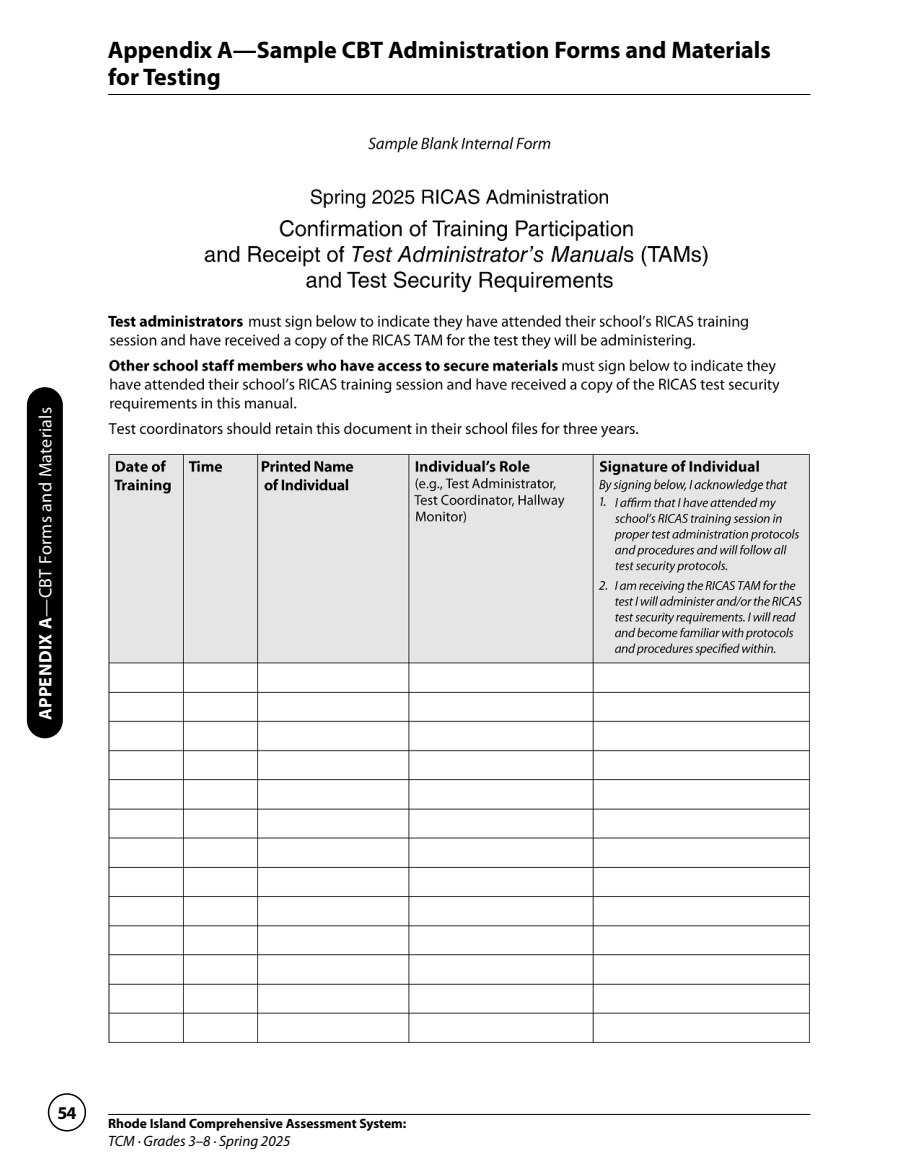
<style>
.page{position:relative;width:905px;height:1175px;background:#fff}
.page>*{position:absolute;margin:0;border:0;box-sizing:border-box;transform-origin:0 0}
.t1{font:700 24px/27px "Myriad Pro";color:#000}
.t2{font:18px "Myriad Pro";letter-spacing:.015em;color:#fff}
.t3{font:700 18px "Myriad Pro";color:#000}
.t4{font:italic 15px "Myriad Pro";color:#000}
.t5{font:700 13.5px "Myriad Pro";color:#000}
.s1{font-weight:700}
</style>
<div class="page">
<hr style="left:108px;top:1114px;width:702px;height:1px;background:#000">
<div style="left:48px;top:1093px;width:38px;height:38px;border:2px solid #000;border-radius:50%"></div>
<hr style="left:108px;top:94px;width:702px;height:1px;background:#000">
<div style="left:27px;top:387px;width:36px;height:351px;background:#000;border-radius:18px"></div>
<img style="left:109px;top:137px;width:700px;height:905px">
<p class="t1" style="left:108px;top:36px;width:664px">Appendix A—Sample CBT Administration Forms and Materials for Testing</p>
<p class="t2" style="left:34px;top:720px;width:314px;rotate:-90deg"><span class="s1">APPENDIX A</span>—CBT Forms and Materials</p>
<p class="t3" style="left:57px;top:1100px;width:21px">54</p>
<p class="t5" style="left:108px;top:1114px;width:300px">Rhode Island Comprehensive Assessment System:</p>
<p class="t4" style="left:108px;top:1132px;width:184px">TCM · Grades 3–8 · Spring 2025</p>
</div>
